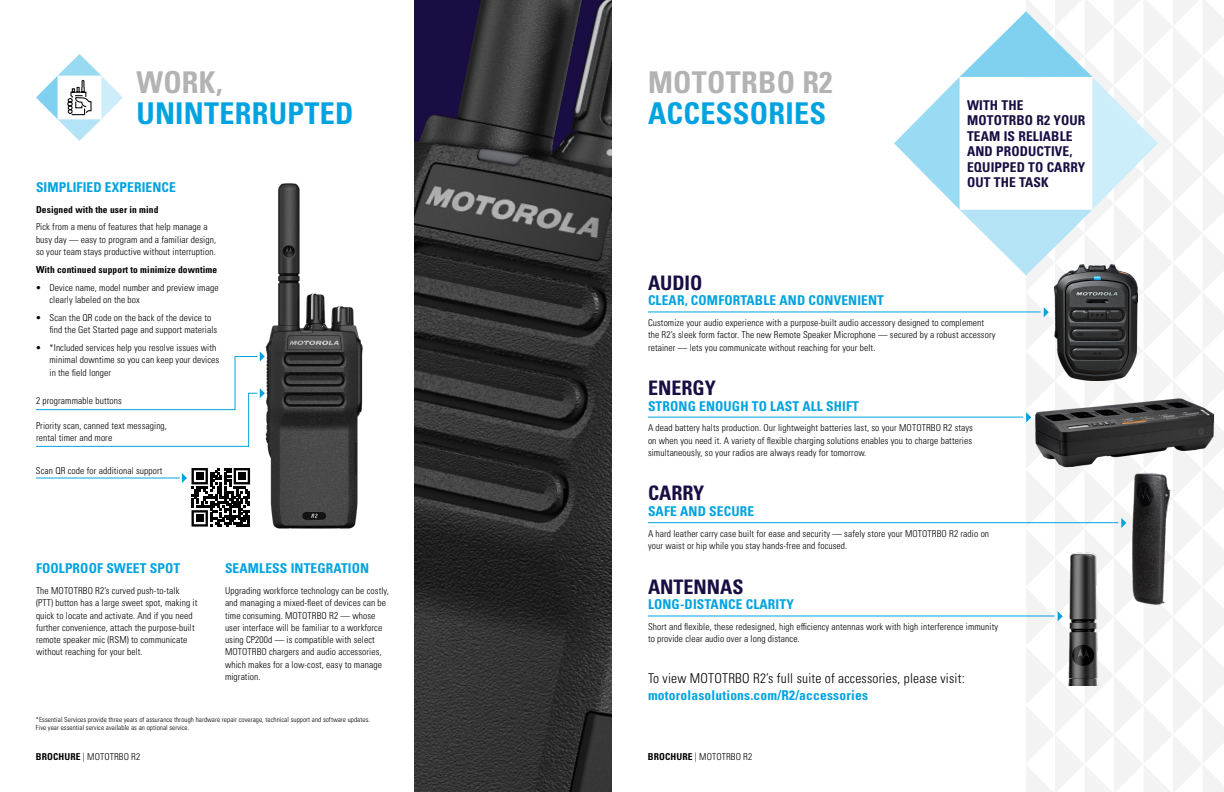
<style>
.page{position:relative;width:1224px;height:792px;background:#fff}
.page>*{position:absolute;margin:0;border:0;box-sizing:border-box;transform-origin:0 0}
.t1{font:700 condensed 30px "Univers LT Pro";letter-spacing:.01em;color:#00a3e0}
.t2{font:700 condensed 30px "Univers LT Pro";letter-spacing:.01em;color:#b3b3b3}
.t3{font:700 condensed 20px "Univers LT Pro";color:#190d43}
.t4{font:700 condensed 13.5px "Univers LT Pro";letter-spacing:.01em;color:#00a3e0}
.t5{font:700 condensed 13.5px/15.5px "Univers LT Pro";letter-spacing:.01em;color:#190d43}
.t6{font:300 condensed 13.5px "Univers LT Pro";letter-spacing:.015em;color:#000}
.t7{font:300 condensed 9.5px/12.2px "Univers LT Pro";letter-spacing:.01em;color:#000}
.t8{font:700 condensed 9.5px "Univers LT Pro";letter-spacing:.01em;color:#000}
.t9{font:300 condensed 7px/8.4px "Univers LT Pro";letter-spacing:.01em;color:#000}
.s1{font-weight:700}
</style>
<div class="page">
<img style="left:414px;top:0;width:198px;height:792px">
<img style="left:265px;top:183px;width:98px;height:346px">
<svg style="left:36px;top:54px;width:87px;height:87px"></svg>
<hr style="left:648px;top:311px;width:393px;height:1px;background:#00a3e0">
<hr style="left:648px;top:417px;width:375px;height:1px;background:#00a3e0">
<hr style="left:648px;top:522px;width:470px;height:1px;background:#00a3e0">
<hr style="left:648px;top:615px;width:407px;height:1px;background:#00a3e0">
<svg style="left:894px;top:0;width:330px;height:792px"></svg>
<svg style="left:36px;top:351px;width:229px;height:96px"></svg>
<hr style="left:36px;top:478px;width:144px;height:1px;background:#00a3e0">
<svg style="left:182px;top:468px;width:68px;height:59px"></svg>
<h1 class="t2" style="left:136px;top:64px;width:88px">WORK,</h1>
<h1 class="t1" style="left:136px;top:95px;width:218px">UNINTERRUPTED</h1>
<h3 class="t4" style="left:36px;top:179px;width:141px">SIMPLIFIED EXPERIENCE</h3>
<p class="t8" style="left:36px;top:203px;width:124px">Designed with the user in mind</p>
<p class="t7" style="left:36px;top:220px;width:182px">Pick from a menu of features that help manage a busy day — easy to program and a familiar design, so your team stays productive without interruption.</p>
<p class="t8" style="left:36px;top:264px;width:183px">With continued support to minimize downtime</p>
<p class="t7" style="left:49px;top:281px;width:171px;text-indent:-13px">• Device name, model number and preview image clearly labeled on the box</p>
<p class="t7" style="left:49px;top:311px;width:169px;text-indent:-13px">• Scan the QR code on the back of the device to find the Get Started page and support materials</p>
<p class="t7" style="left:49px;top:341px;width:171px;text-indent:-13px">• *Included services help you resolve issues with minimal downtime so you can keep your devices in the field longer</p>
<p class="t7" style="left:36px;top:394px;width:87px">2 programmable buttons</p>
<p class="t7" style="left:36px;top:419px;width:133px">Priority scan, canned text messaging, rental timer and more</p>
<p class="t7" style="left:36px;top:464px;width:128px">Scan QR code for additional support</p>
<h3 class="t4" style="left:36px;top:560px;width:146px">FOOLPROOF SWEET SPOT</h3>
<p class="t7" style="left:36px;top:584px;width:163px">The MOTOTRBO R2’s curved push-to-talk (PTT) button has a large sweet spot, making it quick to locate and activate. And if you need further convenience, attach the purpose-built remote speaker mic (RSM) to communicate without reaching for your belt.</p>
<h3 class="t4" style="left:225px;top:560px;width:146px">SEAMLESS INTEGRATION</h3>
<p class="t7" style="left:225px;top:584px;width:166px">Upgrading workforce technology can be costly, and managing a mixed-fleet of devices can be time consuming. MOTOTRBO R2 — whose user interface will be familiar to a workforce using CP200d — is compatible with select MOTOTRBO chargers and audio accessories, which makes for a low-cost, easy to manage migration.</p>
<p class="t9" style="left:36px;top:715px;width:336px">*Essential Services provide three years of assurance through hardware repair coverage, technical support and software updates.<br>Five year essential service available as an optional service.</p>
<h1 class="t2" style="left:648px;top:64px;width:186px">MOTOTRBO R2</h1>
<h1 class="t1" style="left:648px;top:95px;width:180px">ACCESSORIES</h1>
<h3 class="t5" style="left:967px;top:97px;width:120px">WITH THE<br>MOTOTRBO R2 YOUR<br>TEAM IS RELIABLE<br>AND PRODUCTIVE,<br>EQUIPPED TO CARRY<br>OUT THE TASK</h3>
<h2 class="t3" style="left:648px;top:270px;width:56px">AUDIO</h2>
<h3 class="t4" style="left:648px;top:292px;width:238px">CLEAR, COMFORTABLE AND CONVENIENT</h3>
<p class="t7" style="left:648px;top:316px;width:349px">Customize your audio experience with a purpose-built audio accessory designed to complement the R2’s sleek form factor. The new Remote Speaker Microphone — secured by a robust accessory retainer — lets you communicate without reaching for your belt.</p>
<h2 class="t3" style="left:648px;top:376px;width:69px">ENERGY</h2>
<h3 class="t4" style="left:648px;top:398px;width:213px">STRONG ENOUGH TO LAST ALL SHIFT</h3>
<p class="t7" style="left:648px;top:421px;width:327px;text-align:justify">A dead battery halts production. Our lightweight batteries last, so your MOTOTRBO R2 stays on when you need it. A variety of flexible charging solutions enables you to charge batteries simultaneously, so your radios are always ready for tomorrow.</p>
<h2 class="t3" style="left:648px;top:481px;width:58px">CARRY</h2>
<h3 class="t4" style="left:648px;top:503px;width:108px">SAFE AND SECURE</h3>
<p class="t7" style="left:648px;top:527px;width:343px">A hard leather carry case built for ease and security — safely store your MOTOTRBO R2 radio on your waist or hip while you stay hands-free and focused.</p>
<h2 class="t3" style="left:648px;top:574px;width:97px">ANTENNAS</h2>
<h3 class="t4" style="left:648px;top:596px;width:147px">LONG-DISTANCE CLARITY</h3>
<p class="t7" style="left:648px;top:620px;width:352px">Short and flexible, these redesigned, high efficiency antennas work with high interference immunity to provide clear audio over a long distance.</p>
<h3 class="t6" style="left:648px;top:669px;width:318px">To view MOTOTRBO R2’s full suite of accessories, please visit:</h3>
<h3 class="t4" style="left:648px;top:687px;width:222px">motorolasolutions.com/R2/accessories</h3>
<p class="t7" style="left:36px;top:750px;width:106px"><span class="s1">BROCHURE</span> | MOTOTRBO R2</p>
<p class="t7" style="left:648px;top:750px;width:106px"><span class="s1">BROCHURE</span> | MOTOTRBO R2</p>
</div>
